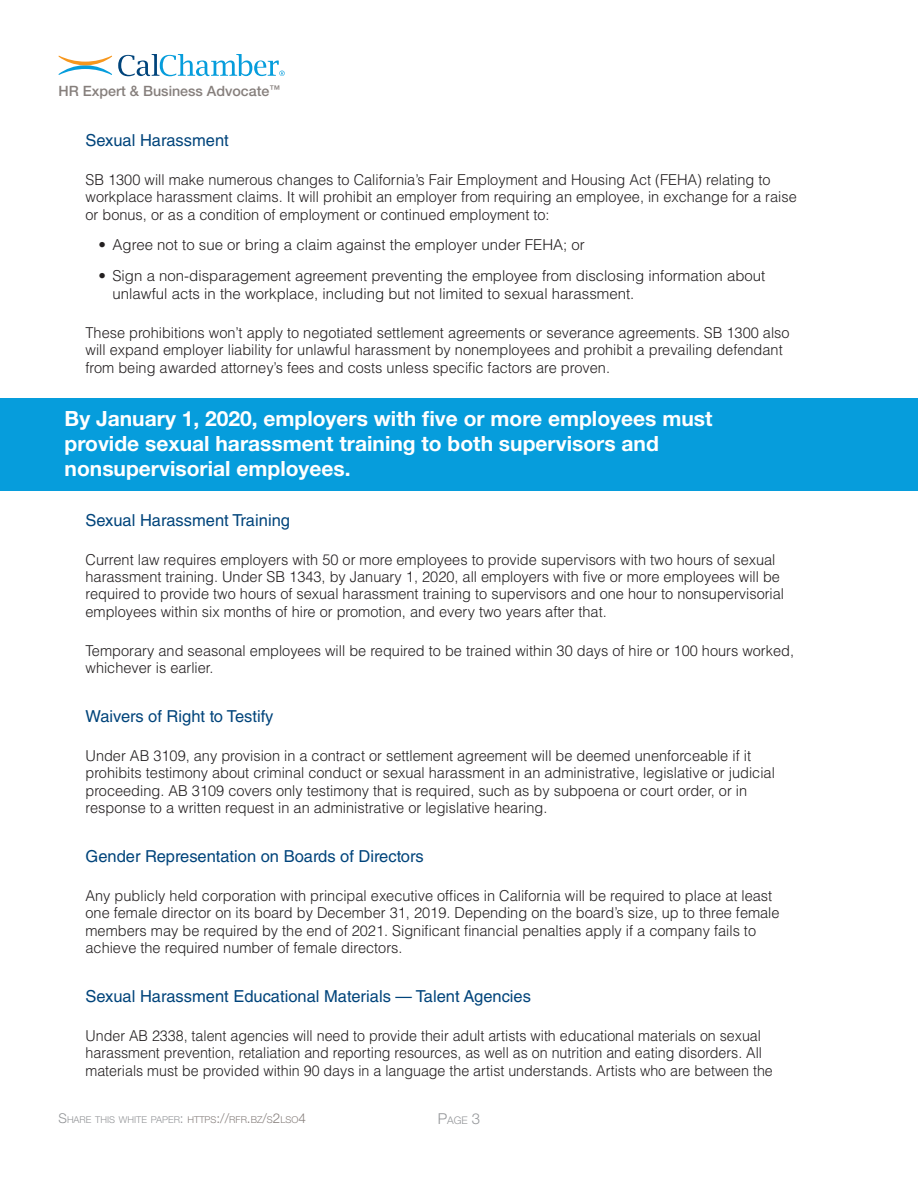
<style>
.page{position:relative;width:918px;height:1188px;background:#fff}
.page>*{position:absolute;margin:0;border:0;box-sizing:border-box;transform-origin:0 0}
.t1{font:700 21px/25.2px "Helvetica Neue LT Std";color:#fff}
.t2{font:16.5px "Helvetica LT Std";color:#00447b}
.t3{font:300 15px/17.4px "Helvetica LT Std";color:#231f20}
.t4{font:300 15px/17.4px "Helvetica LT Std";color:#231f20;scale:.95 1}
.t5{font:500 14.25px "Helvetica Neue LT Std";color:#867f7c}
.t6{font:300 10.5px "Helvetica Neue LT Std";color:#939598}
.t7{font:300 9.45px "Helvetica Neue LT Std";color:#939598}
.s1{font-size:13.5px}
.s2{color:#867f7c}
.s3{font-size:13.5px;color:#867f7c}
.s4{font-size:15px}
</style>
<div class="page">
<svg style="left:59px;top:56px;width:53px;height:19px"></svg>
<svg style="left:118px;top:54px;width:167px;height:22px"></svg>
<div style="left:0;top:398px;width:918px;height:92px;background:#069ddc"></div>
<p class="t5" style="left:59px;top:83px;width:223px">HR Expert &amp; Business Advocate<sup>™</sup></p>
<p class="t2" style="left:86px;top:130px;width:145px">Sexual Harassment</p>
<p class="t3" style="left:86px;top:171px;width:713px">SB 1300 will make numerous changes to California’s Fair Employment and Housing Act (FEHA) relating to workplace harassment claims. It will prohibit an employer from requiring an employee, in exchange for a raise or bonus, or as a condition of employment or continued employment to:</p>
<p class="t3" style="left:98px;top:236px;width:488px">• Agree not to sue or bring a claim against the employer under FEHA; or</p>
<p class="t3" style="left:112px;top:267px;width:654px;text-indent:-14px">• Sign a non-disparagement agreement preventing the employee from disclosing information about unlawful acts in the workplace, including but not limited to sexual harassment.</p>
<p class="t3" style="left:86px;top:324px;width:706px">These prohibitions won’t apply to negotiated settlement agreements or severance agreements. SB 1300 also will expand employer liability for unlawful harassment by nonemployees and prohibit a prevailing defendant from being awarded attorney’s fees and costs unless specific factors are proven.</p>
<h1 class="t1" style="left:65px;top:405px;width:649px">By January 1, 2020, employers with five or more employees must provide sexual harassment training to both supervisors and nonsupervisorial employees.</h1>
<p class="t2" style="left:86px;top:510px;width:206px">Sexual Harassment Training</p>
<p class="t3" style="left:86px;top:551px;width:700px">Current law requires employers with 50 or more employees to provide supervisors with two hours of sexual harassment training. Under SB 1343, by January 1, 2020, all employers with five or more employees will be required to provide two hours of sexual harassment training to supervisors and one hour to nonsupervisorial employees within six months of hire or promotion, and every two years after that.</p>
<p class="t3" style="left:86px;top:642px;width:710px">Temporary and seasonal employees will be required to be trained within 30 days of hire or 100 hours worked, whichever is earlier.</p>
<p class="t2" style="left:86px;top:707px;width:190px">Waivers of Right to Testify</p>
<p class="t3" style="left:86px;top:747px;width:691px">Under AB 3109, any provision in a contract or settlement agreement will be deemed unenforceable if it prohibits testimony about criminal conduct or sexual harassment in an administrative, legislative or judicial proceeding. AB 3109 covers only testimony that is required, such as by subpoena or court order, or in response to a written request in an administrative or legislative hearing.</p>
<p class="t2" style="left:86px;top:847px;width:340px">Gender Representation on Boards of Directors</p>
<p class="t3" style="left:86px;top:887px;width:696px">Any publicly held corporation with principal executive offices in California will be required to place at least one female director on its board by December 31, 2019. Depending on the board’s size, up to three female members may be required by the end of 2021. Significant financial penalties apply if a company fails to achieve the required number of female directors.</p>
<p class="t2" style="left:86px;top:986px;width:447px">Sexual Harassment Educational Materials — Talent Agencies</p>
<p class="t4" style="left:86px;top:1027px;width:725px">Under AB 2338, talent agencies will need to provide their adult artists with educational materials on sexual harassment prevention, retaliation and reporting resources, as well as on nutrition and eating disorders. All materials must be provided within 90 days in a language the artist understands. Artists who are between the</p>
<p class="t7" style="left:58px;top:1114px;width:249px"><span class="s1">S</span>HARE THIS WHITE PAPER<span class="s1">:</span> <span class="s2">HTTPS</span><span class="s3">://</span><span class="s2">RFR</span><span class="s3">.</span><span class="s2">BZ</span><span class="s3">/</span><span class="s2">S</span><span class="s3">2</span><span class="s2">LSO</span><span class="s3">4</span></p>
<p class="t6" style="left:438px;top:1114px;width:44px"><span class="s4">P</span>AGE <span class="s4">3</span></p>
</div>
